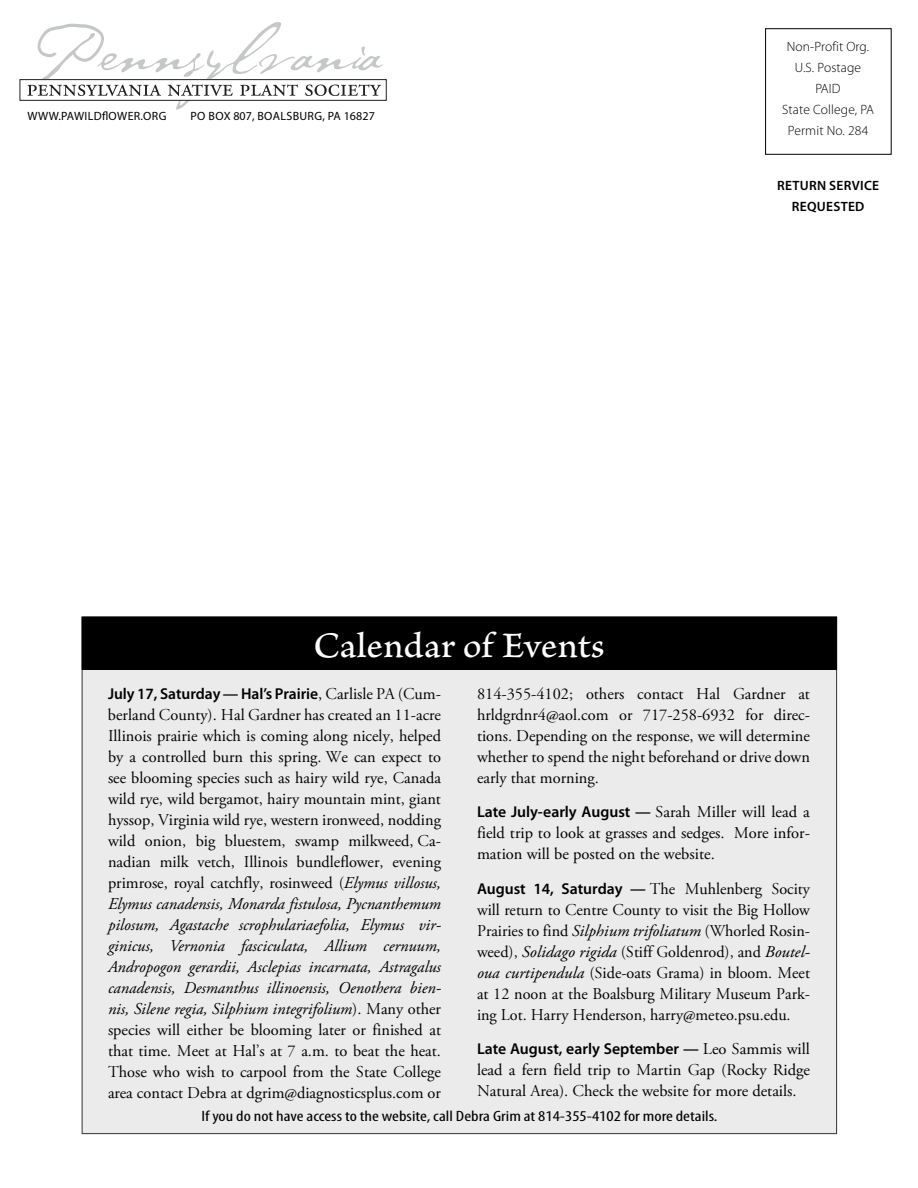
<style>
.page{position:relative;width:918px;height:1188px;background:#fff}
.page>*{position:absolute;margin:0;border:0;box-sizing:border-box;transform-origin:0 0}
.t1{font:37.2px "Brioso Pro Medium Capt";color:#fff}
.t2{font:16.5px/21px "Adobe Garamond Pro";color:#000;text-align:justify}
.t3{font:600 15.75px "Myriad Pro";color:#000}
.t4{font:condensed 15px "Myriad Pro";color:#000;scale:1.25 1}
.t5{font:300 13.5px/21px "Myriad Pro";letter-spacing:.01em;color:#000;text-align:center}
.t6{font:600 13.5px/21px "Myriad Pro";letter-spacing:.02em;color:#000;text-align:center}
.t7{font:12px "Myriad Pro";letter-spacing:.03em;color:#000}
.s1{font-family:"Adobe Garamond Pro";font-weight:400;font-size:16.5px}
.s2{font-style:italic}
.s3{font-family:"Myriad Pro";font-weight:600;font-size:15.75px}
</style>
<div class="page">
<div style="left:765px;top:28px;width:126px;height:126px;border:1px solid #000"></div>
<svg style="left:27px;top:22px;width:356px;height:88px"></svg>
<div style="left:82px;top:618px;width:755px;height:516px;background:#e6e7e8"></div>
<div style="left:82px;top:617px;width:755px;height:52px;background:#000"></div>
<div style="left:82px;top:616px;width:755px;height:54px;border:1px solid #000"></div>
<p class="t7" style="left:27px;top:109px;width:140px">WWW.PAWILDFLOWER.ORG</p>
<p class="t7" style="left:191px;top:109px;width:186px">PO BOX 807, BOALSBURG, PA 16827</p>
<p class="t5" style="left:782px;top:36px;width:93px">Non-Profit Org.<br>U.S. Postage<br>PAID<br>State College, PA<br>Permit No. 284</p>
<p class="t6" style="left:777px;top:174px;width:103px">Return service requested</p>
<h1 class="t1" style="left:314px;top:623px;width:292px">Calendar of Events</h1>
<p class="t3" style="left:108px;top:684px;width:335px">July 17, Saturday — Hal’s Prairie<span class="s1">, Carlisle PA (Cum-</span></p>
<p class="t2" style="left:108px;top:705px;width:335px">berland County). Hal Gardner has created an 11-acre Illinois prairie which is coming along nicely, helped by a controlled burn this spring. We can expect to see blooming species such as hairy wild rye, Canada wild rye, wild bergamot, hairy mountain mint, giant hyssop, Virginia wild rye, western ironweed, nodding wild onion, big bluestem, swamp milkweed, Ca&shy;nadian milk vetch, Illinois bundleflower, evening primrose, royal catchfly, rosinweed (<span class="s2">Elymus villosus, Elymus canadensis, Monarda fistulosa, Pycnanthemum pilosum, Agastache scrophulariaefolia, Elymus vir&shy;ginicus, Vernonia fasciculata, Allium cernuum, Andropogon gerardii, Asclepias incarnata, Astragalus canadensis, Desmanthus illinoensis, Oenothera bien&shy;nis, Silene regia, Silphium integrifolium</span>). Many other species will either be blooming later or finished at that time. Meet at Hal’s at 7 a.m. to beat the heat.<br>Those who wish to carpool from the State College area contact Debra at dgrim@diagnosticsplus.com or</p>
<p class="t2" style="left:477px;top:684px;width:335px">814-355-4102; others contact Hal Gardner at hrldgrdnr4@aol.com or 717-258-6932 for direc&shy;tions. Depending on the response, we will determine whether to spend the night beforehand or drive down early that morning.</p>
<p class="t3" style="left:477px;top:802px;width:334px">Late July-early August — <span class="s1">Sarah Miller will lead a</span></p>
<p class="t2" style="left:477px;top:823px;width:334px">field trip to look at grasses and sedges. More infor&shy;mation will be posted on the website.</p>
<p class="t2" style="left:477px;top:879px;width:335px"><span class="s3">August 14, Saturday —</span> The Muhlenberg Socity will return to Centre County to visit the Big Hollow Prairies to find <span class="s2">Silphium trifoliatum</span> (Whorled Rosin&shy;weed), <span class="s2">Solidago rigida</span> (Stiff Goldenrod), and <span class="s2">Boutel&shy;oua curtipendula</span> (Side-oats Grama) in bloom. Meet at 12 noon at the Boalsburg Military Museum Park&shy;ing Lot. Harry Henderson, harry@meteo.psu.edu.</p>
<p class="t3" style="left:477px;top:1039px;width:334px">Late August, early September — <span class="s1">Leo Sammis will</span></p>
<p class="t2" style="left:477px;top:1060px;width:334px">lead a fern field trip to Martin Gap (Rocky Ridge<br>Natural Area). Check the website for more details.</p>
<p class="t4" style="left:201px;top:1107px;width:414px">If you do not have access to the website, call Debra Grim at 814-355-4102 for more details.</p>
</div>
